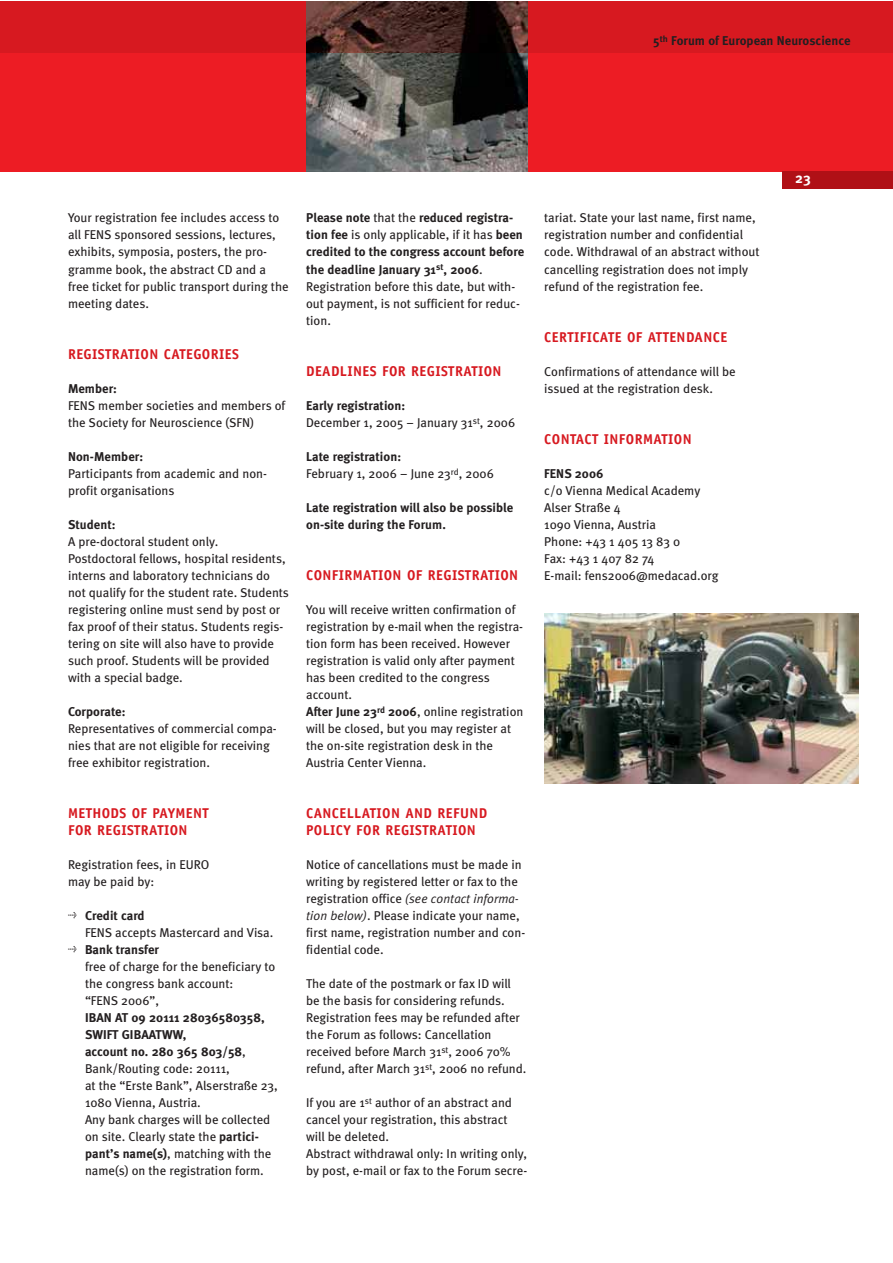
<style>
.page{position:relative;width:893px;height:1263px;background:#fff}
.page>*{position:absolute;margin:0;border:0;box-sizing:border-box;transform-origin:0 0}
.t1{font:700 14.25px/17px "Officina Sans";letter-spacing:.03em;color:#d71920}
.t2{font:700 14.25px "Meta";color:#fff}
.t3{font:12.75px/17px "Meta";color:#231f20}
.t4{font:700 12.75px/17px "Meta";letter-spacing:.005em;color:#231f20}
.t5{font:italic 12.75px "Meta Plus Normal";color:#231f20}
.s1{font-family:"Meta Book Expert";font-weight:400;font-size:10.5px}
.s2{font-weight:700}
.s3{font-family:"Meta";font-style:normal}
.s4{font-family:"Meta Plus Normal";font-style:italic}
</style>
<div class="page">
<div style="left:0;top:1px;width:892px;height:170px;background:#ed1c24"></div>
<div style="left:0;top:1px;width:892px;height:51px;background:#d71920"></div>
<div style="left:782px;top:171px;width:110px;height:17px;background:#b01016"></div>
<img style="left:306px;top:52px;width:221px;height:119px">
<img style="left:306px;top:1px;width:221px;height:51px">
<img style="left:544px;top:614px;width:315px;height:170px">
<p class="t4" style="left:653px;top:34px;width:199px">5<sup>th</sup> Forum of European Neuroscience</p>
<p class="t3" style="left:68px;top:211px;width:222px">Your registration fee includes access to all FENS sponsored sessions, lectures, exhibits, symposia, posters, the pro&shy;gramme book, the abstract CD and a free ticket for public transport during the meeting dates.</p>
<p class="t1" style="left:68px;top:346px;width:172px">REGISTRATION CATEGORIES</p>
<p class="t4" style="left:68px;top:381px;width:51px">Member:</p>
<p class="t3" style="left:68px;top:398px;width:219px">FENS member societies and members of the Society for Neuroscience (SFN)</p>
<p class="t4" style="left:68px;top:449px;width:77px">Non-Member:</p>
<p class="t3" style="left:68px;top:466px;width:200px">Participants from academic and non&shy;profit organisations</p>
<p class="t4" style="left:68px;top:517px;width:49px">Student:</p>
<p class="t3" style="left:68px;top:534px;width:222px">A pre-doctoral student only.<br>Postdoctoral fellows, hospital residents, interns and laboratory technicians do not qualify for the student rate. Students registering online must send by post or fax proof of their status. Students regis&shy;tering on site will also have to provide such proof. Students will be provided with a special badge.</p>
<p class="t4" style="left:68px;top:704px;width:59px">Corporate:</p>
<p class="t3" style="left:68px;top:721px;width:210px">Representatives of commercial compa&shy;nies that are not eligible for receiving free exhibitor registration.</p>
<p class="t1" style="left:68px;top:806px;width:142px">METHODS OF PAYMENT<br>FOR REGISTRATION</p>
<p class="t3" style="left:68px;top:857px;width:143px">Registration fees, in EURO may be paid by:</p>
<p class="t4" style="left:68px;top:908px;width:78px"><span class="s1">t</span> Credit card</p>
<p class="t3" style="left:85px;top:925px;width:190px">FENS accepts Mastercard and Visa.</p>
<p class="t4" style="left:68px;top:942px;width:92px"><span class="s1">t</span> Bank transfer</p>
<p class="t3" style="left:85px;top:959px;width:192px">free of charge for the beneficiary to</p>
<p class="t3" style="left:85px;top:976px;width:150px">the congress bank account:</p>
<p class="t3" style="left:85px;top:993px;width:76px">“FENS 2006”,</p>
<p class="t3" style="left:85px;top:1010px;width:194px"><span class="s2">IBAN AT 09 20111 28036580358,<br>SWIFT GIBAATWW,<br>account no. 280 365 803/58</span>,<br>Bank/Routing code: 20111,<br>at the “Erste Bank”, Alserstraße 23,<br>1080 Vienna, Austria.<br>Any bank charges will be collected on site. Clearly state the <span class="s2">partici&shy;pant’s name(s)</span>, matching with the name(s) on the registration form.</p>
<p class="t3" style="left:306px;top:211px;width:219px"><span class="s2">Please note</span> that the <span class="s2">reduced registra&shy;tion fee</span> is only applicable, if it has <span class="s2">been credited to the congress account before the deadline January 31</span><sup>st</sup><span class="s2">, 2006</span>.<br>Registration before this date, but with&shy;out payment, is not sufficient for reduc&shy;tion.</p>
<p class="t1" style="left:306px;top:363px;width:197px">DEADLINES FOR REGISTRATION</p>
<p class="t3" style="left:306px;top:398px;width:210px"><span class="s2">Early registration:<br></span>December 1, 2005 – January 31<sup>st</sup>, 2006</p>
<p class="t3" style="left:306px;top:449px;width:189px"><span class="s2">Late registration:<br></span>February 1, 2006 – June 23<sup>rd</sup>, 2006</p>
<p class="t4" style="left:306px;top:500px;width:208px">Late registration will also be possible on-site during the Forum.</p>
<p class="t1" style="left:306px;top:568px;width:214px">CONFIRMATION OF REGISTRATION</p>
<p class="t3" style="left:306px;top:602px;width:219px">You will receive written confirmation of registration by e-mail when the registra&shy;tion form has been received. However registration is valid only after payment has been credited to the congress account.<br><span class="s2">After June 23</span><sup>rd</sup> <span class="s2">2006</span>, online registration will be closed, but you may register at the on-site registration desk in the Austria Center Vienna.</p>
<p class="t1" style="left:306px;top:806px;width:183px">CANCELLATION AND REFUND<br>POLICY FOR REGISTRATION</p>
<p class="t3" style="left:306px;top:857px;width:217px">Notice of cancellations must be made in writing by registered letter or fax to the</p>
<p class="t5" style="left:306px;top:894px;width:214px"><span class="s3">registration office</span> (see contact informa-</p>
<p class="t3" style="left:306px;top:908px;width:221px"><span class="s4">tion below)</span>. Please indicate your name, first name, registration number and con&shy;fidential code.</p>
<p class="t3" style="left:306px;top:976px;width:222px">The date of the postmark or fax ID will be the basis for considering refunds.<br>Registration fees may be refunded after the Forum as follows: Cancellation received before March 31<sup>st</sup>, 2006 70% refund, after March 31<sup>st</sup>, 2006 no refund.</p>
<p class="t3" style="left:306px;top:1095px;width:223px">If you are 1<sup>st</sup> author of an abstract and cancel your registration, this abstract will be deleted.<br>Abstract withdrawal only: In writing only, by post, e-mail or fax to the Forum secre-</p>
<p class="t3" style="left:544px;top:211px;width:217px">tariat. State your last name, first name, registration number and confidential code. Withdrawal of an abstract without cancelling registration does not imply refund of the registration fee.</p>
<p class="t1" style="left:544px;top:329px;width:184px">CERTIFICATE OF ATTENDANCE</p>
<p class="t3" style="left:544px;top:364px;width:193px">Confirmations of attendance will be issued at the registration desk.</p>
<p class="t1" style="left:544px;top:431px;width:149px">CONTACT INFORMATION</p>
<p class="t4" style="left:544px;top:466px;width:61px">FENS 2006</p>
<p class="t3" style="left:544px;top:483px;width:176px">c/o Vienna Medical Academy<br>Alser Straße 4<br>1090 Vienna, Austria<br>Phone: +43 1 405 13 83 0<br>Fax: +43 1 407 82 74<br>E-mail: fens2006@medacad.org</p>
<p class="t2" style="left:795px;top:173px;width:17px">23</p>
</div>
